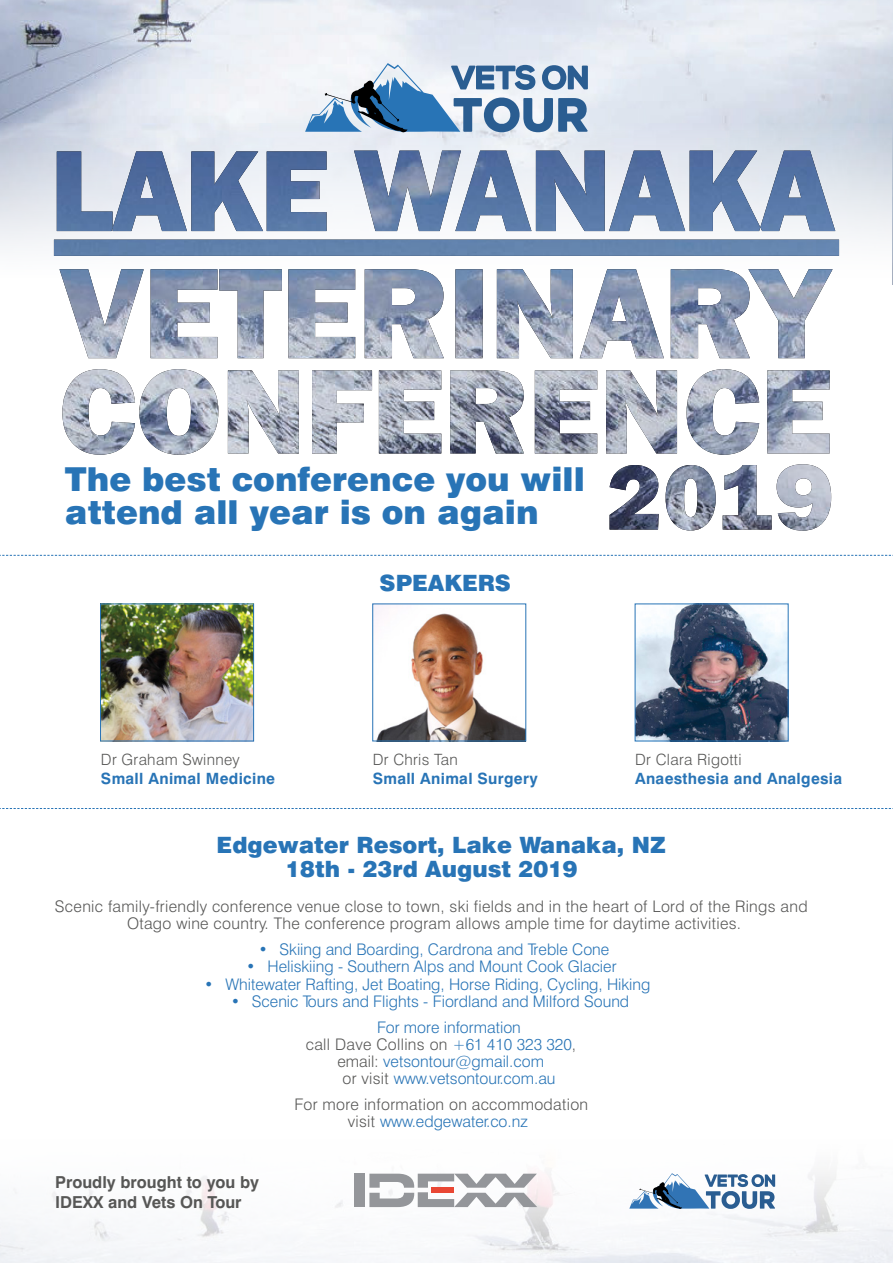
<style>
.page{position:relative;width:893px;height:1263px;background:#fff}
.page>*{position:absolute;margin:0;border:0;box-sizing:border-box;transform-origin:0 0}
.t1{font:900 33px/33px "Swiss 721 BT";color:#2874b6}
.t2{font:900 22.5px/24px "Swiss 721 BT";color:#2874b6}
.t3{font:700 16.5px/19.8px "Swiss 721 BT";color:#575756}
.t4{font:300 16.05px/25.8px "Swiss 721 BT";color:#2874b6}
.t5{font:300 16.05px/17.2px "Swiss 721 BT";letter-spacing:.02em;color:#575756;text-align:center}
.t6{font:700 15.6px "Swiss 721 BT";letter-spacing:.02em;color:#2874b6}
.t7{font:300 15.6px "Swiss 721 BT";letter-spacing:.02em;color:#575756}
.s1{color:#2874b6}
.s2{color:#575756}
</style>
<div class="page">
<svg style="left:0;top:0;width:891px;height:256px;background:#dbe0ea"></svg>
<svg style="left:0;top:1170px;width:893px;height:93px"></svg>
<svg style="left:0;top:808px;width:893px;height:1px"></svg>
<svg style="left:0;top:555px;width:893px;height:1px"></svg>
<svg style="left:305px;top:63px;width:283px;height:70px"></svg>
<svg style="left:609px;top:464px;width:223px;height:67px"></svg>
<img style="left:54px;top:151px;width:785px;height:304px">
<div style="left:355px;top:1174px;width:10px;height:33px;background:#94969a"></div>
<svg style="left:369px;top:1174px;width:168px;height:33px"></svg>
<div style="left:431px;top:1187px;width:23px;height:6px;background:#e94734"></div>
<svg style="left:629px;top:1173px;width:146px;height:36px"></svg>
<img style="left:102px;top:605px;width:150px;height:134px">
<div style="left:100px;top:603px;width:154px;height:138px;border:1px solid #2874b6"></div>
<img style="left:374px;top:605px;width:150px;height:134px">
<div style="left:372px;top:603px;width:154px;height:138px;border:1px solid #2874b6"></div>
<img style="left:637px;top:605px;width:149px;height:134px">
<div style="left:635px;top:603px;width:153px;height:138px;border:1px solid #2874b6"></div>
<h1 class="t1" style="left:65px;top:462px;width:521px">The best conference you will attend all year is on again</h1>
<p class="t7" style="left:101px;top:750px;width:140px">Dr Graham Swinney</p>
<p class="t6" style="left:101px;top:769px;width:176px">Small Animal Medicine</p>
<h2 class="t2" style="left:380px;top:571px;width:133px">SPEAKERS</h2>
<p class="t7" style="left:373px;top:750px;width:86px">Dr Chris Tan</p>
<p class="t6" style="left:373px;top:769px;width:167px">Small Animal Surgery</p>
<p class="t7" style="left:635px;top:750px;width:108px">Dr Clara Rigotti</p>
<p class="t6" style="left:635px;top:769px;width:209px">Anaesthesia and Analgesia</p>
<h2 class="t2" style="left:286px;top:833px;width:382px;text-indent:-69px">Edgewater Resort, Lake Wanaka, NZ<br>18th - 23rd August 2019</h2>
<p class="t5" style="left:55px;top:897px;width:754px">Scenic family-friendly conference venue close to town, ski fields and in the heart of Lord of the Rings and<br>Otago wine country. The conference program allows ample time for daytime activities.</p>
<p class="t4" style="left:258px;top:936px;width:352px">• Skiing and Boarding, Cardrona and Treble Cone</p>
<p class="t4" style="left:246px;top:953px;width:372px">• Heliskiing - Southern Alps and Mount Cook Glacier</p>
<p class="t4" style="left:204px;top:971px;width:448px">• Whitewater Rafting, Jet Boating, Horse Riding, Cycling, Hiking</p>
<p class="t4" style="left:377px;top:988px;width:254px;text-indent:-146px">• Scenic Tours and Flights - Fiordland and Milford Sound<br>For more information</p>
<p class="t5" style="left:306px;top:1035px;width:272px">call Dave Collins on <span class="s1">+61 410 323 320</span>,</p>
<p class="t4" style="left:337px;top:1048px;width:208px"><span class="s2">email:</span> vetsontour@gmail.com</p>
<p class="t4" style="left:342px;top:1066px;width:215px"><span class="s2">or visit</span> www.vetsontour.com.au</p>
<p class="t5" style="left:294px;top:1096px;width:295px">For more information on accommodation visit <span class="s1">www.edgewater.co.nz</span></p>
<p class="t3" style="left:55px;top:1172px;width:206px">Proudly brought to you by<br>IDEXX and Vets On Tour</p>
</div>
